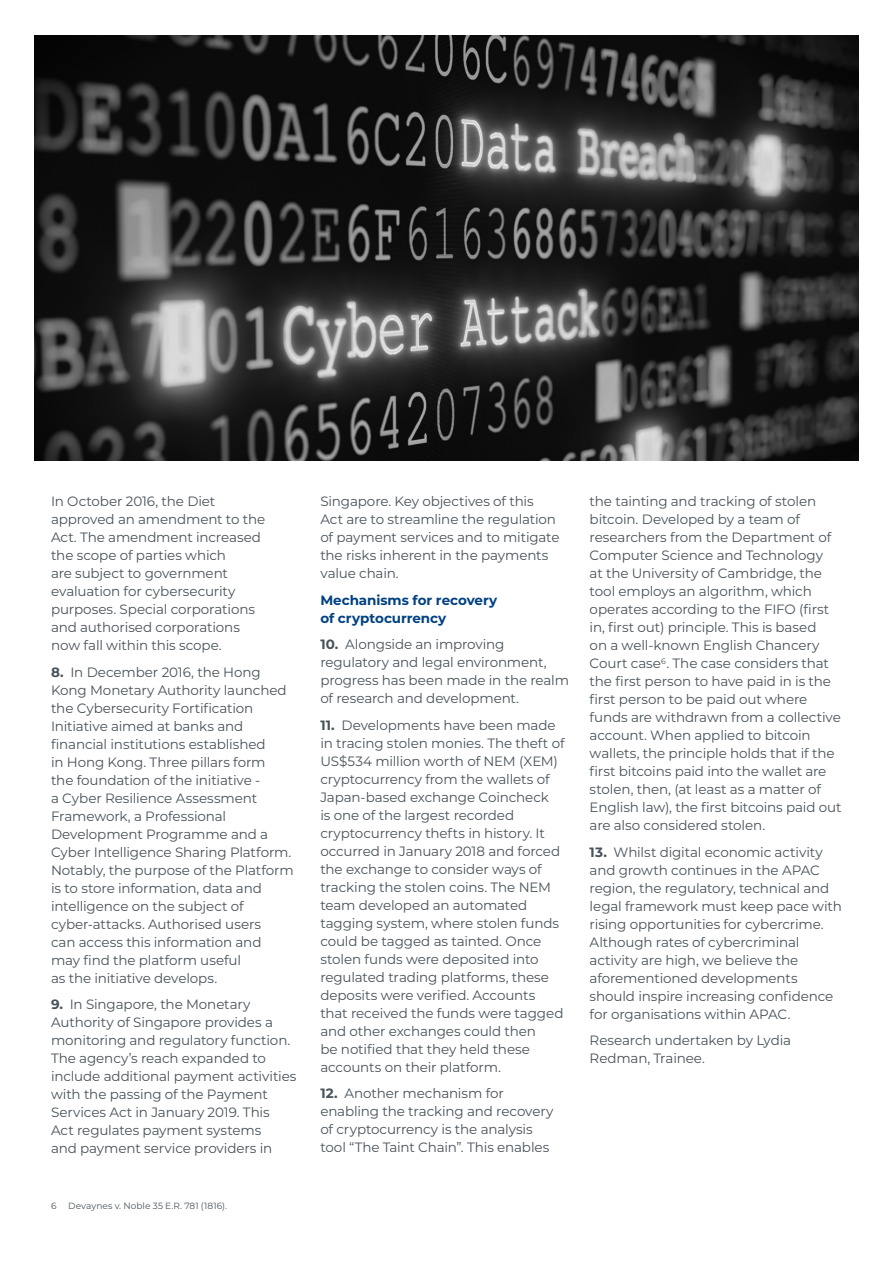
<style>
.page{position:relative;width:893px;height:1263px;background:#fff}
.page>*{position:absolute;margin:0;border:0;box-sizing:border-box;transform-origin:0 0}
.t1{font:13.5px/18px "Montserrat";letter-spacing:-.01em;color:#48525a}
.t2{font:700 13.5px/18px "Montserrat";color:#004181}
.t3{font:9px "Montserrat";letter-spacing:.01em;color:#48525a}
.s1{font-weight:700}
</style>
<div class="page">
<img style="left:34px;top:35px;width:825px;height:426px">
<p class="t1" style="left:51px;top:492px;width:216px">In October 2016, the Diet approved an amendment to the<br>Act. The amendment increased the scope of parties which<br>are subject to government evaluation for cybersecurity purposes. Special corporations and authorised corporations now fall within this scope.</p>
<p class="t1" style="left:51px;top:662px;width:244px"><span class="s1">8.</span> In December 2016, the Hong<br>Kong Monetary Authority launched the Cybersecurity Fortification<br>Initiative aimed at banks and financial institutions established<br>in Hong Kong. Three pillars form<br>the foundation of the initiative -<br>a Cyber Resilience Assessment<br>Framework, a Professional<br>Development Programme and a<br>Cyber Intelligence Sharing Platform.<br>Notably, the purpose of the Platform is to store information, data and intelligence on the subject of cyber-attacks. Authorised users<br>can access this information and may find the platform useful<br>as the initiative develops.</p>
<p class="t1" style="left:51px;top:995px;width:247px"><span class="s1">9.</span> In Singapore, the Monetary Authority of Singapore provides a monitoring and regulatory function.<br>The agency’s reach expanded to include additional payment activities with the passing of the Payment Services Act in January 2019. This<br>Act regulates payment systems<br>and payment service providers in</p>
<p class="t3" style="left:51px;top:1200px;width:7px">6</p>
<p class="t3" style="left:68px;top:1200px;width:161px">Devaynes v. Noble 35 E.R. 781 (1816).</p>
<p class="t1" style="left:320px;top:492px;width:241px">Singapore. Key objectives of this<br>Act are to streamline the regulation of payment services and to mitigate the risks inherent in the payments value chain.</p>
<p class="t2" style="left:320px;top:590px;width:178px">Mechanisms for recovery of cryptocurrency</p>
<p class="t1" style="left:320px;top:635px;width:250px"><span class="s1">10.</span> Alongside an improving regulatory and legal environment, progress has been made in the realm of research and development.</p>
<p class="t1" style="left:320px;top:715px;width:246px"><span class="s1">11.</span> Developments have been made in tracing stolen monies. The theft of US$534 million worth of NEM (XEM) cryptocurrency from the wallets of Japan-based exchange Coincheck<br>is one of the largest recorded cryptocurrency thefts in history. It occurred in January 2018 and forced the exchange to consider ways of tracking the stolen coins. The NEM team developed an automated tagging system, where stolen funds could be tagged as tainted. Once stolen funds were deposited into regulated trading platforms, these deposits were verified. Accounts that received the funds were tagged and other exchanges could then<br>be notified that they held these accounts on their platform.</p>
<p class="t1" style="left:320px;top:1084px;width:235px"><span class="s1">12.</span> Another mechanism for enabling the tracking and recovery of cryptocurrency is the analysis tool “The Taint Chain”. This enables</p>
<p class="t1" style="left:590px;top:492px;width:254px">the tainting and tracking of stolen bitcoin. Developed by a team of researchers from the Department of Computer Science and Technology<br>at the University of Cambridge, the tool employs an algorithm, which operates according to the FIFO (first in, first out) principle. This is based<br>on a well-known English Chancery Court case<sup>6</sup>. The case considers that the first person to have paid in is the first person to be paid out where funds are withdrawn from a collective account. When applied to bitcoin wallets, the principle holds that if the first bitcoins paid into the wallet are stolen, then, (at least as a matter of English law), the first bitcoins paid out are also considered stolen.</p>
<p class="t1" style="left:590px;top:842px;width:254px"><span class="s1">13.</span> Whilst digital economic activity and growth continues in the APAC region, the regulatory, technical and legal framework must keep pace with rising opportunities for cybercrime.<br>Although rates of cybercriminal activity are high, we believe the aforementioned developments should inspire increasing confidence for organisations within APAC.</p>
<p class="t1" style="left:590px;top:1031px;width:203px">Research undertaken by Lydia<br>Redman, Trainee.</p>
</div>
